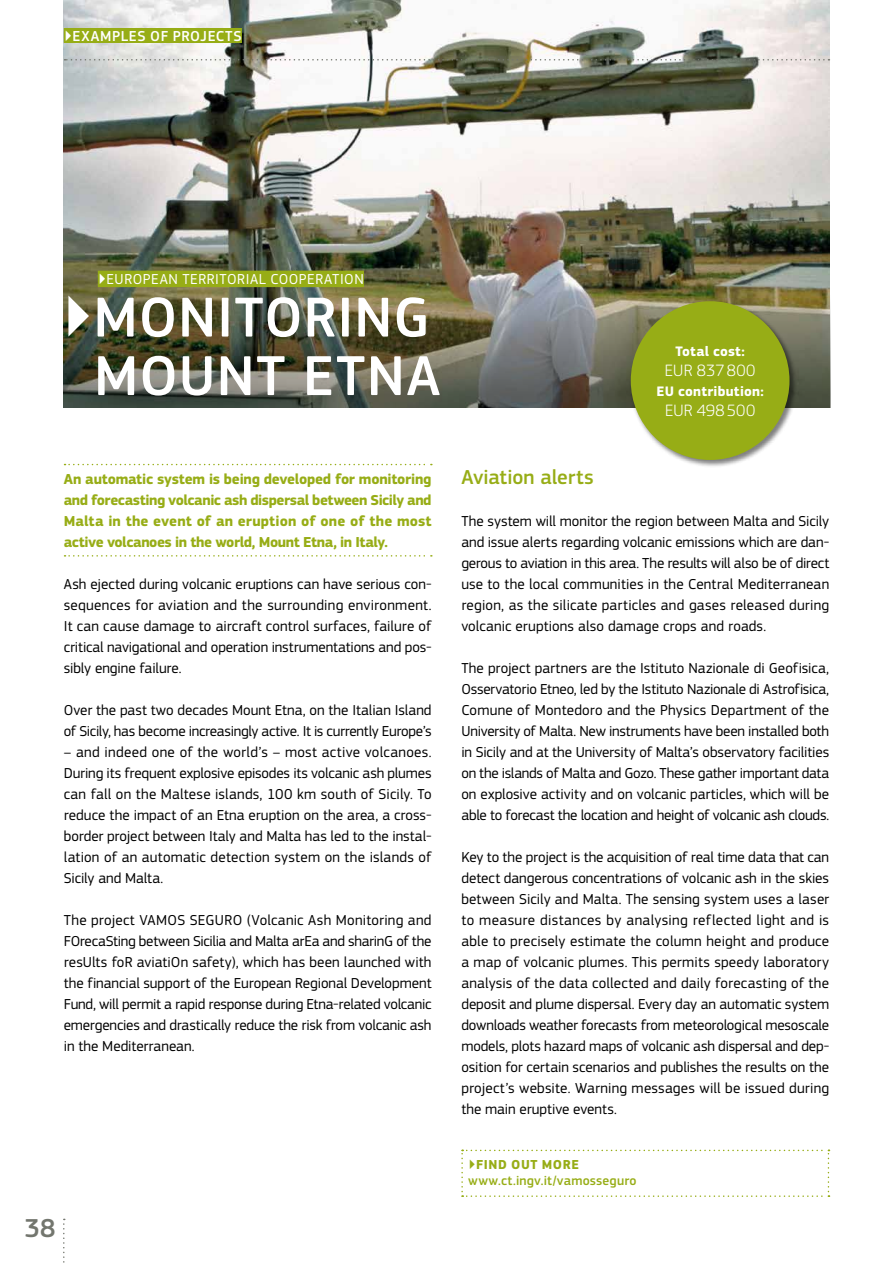
<style>
.page{position:relative;width:893px;height:1263px;background:#fff}
.page>*{position:absolute;margin:0;border:0;box-sizing:border-box;transform-origin:0 0}
.t1{font:500 58.5px/58.5px "EC Square Sans Pro";letter-spacing:.015em;color:#fff;text-align:center}
.t2{font:500 27px "EC Square Sans Pro";color:#73766e}
.t3{font:500 21px "EC Square Sans Pro";color:#97ad16}
.t4{font:300 17.1px "EC Square Sans Pro";letter-spacing:.015em;color:#fff}
.t5{font:15px/21px "EC Square Sans Pro";color:#000;text-align:justify}
.t6{font:700 15px/21px "EC Square Sans Pro";letter-spacing:-.025em;color:#97ad16;text-align:justify}
.t7{font:15px "EC Square Sans Pro";letter-spacing:.035em;color:#fff}
.t8{font:500 15px "EC Square Sans Pro";letter-spacing:.04em;color:#fff}
.t9{font:700 14.25px "EC Square Sans Pro";letter-spacing:.015em;color:#fff}
.t10{font:500 13.5px "EC Square Sans Pro";letter-spacing:.015em;color:#97ad16}
.t11{font:700 13.5px "EC Square Sans Pro";letter-spacing:.045em;color:#97ad16}
</style>
<div class="page">
<img style="left:64px;top:0;width:767px;height:407px">
<svg style="left:461px;top:1150px;width:368px;height:47px"></svg>
<div style="left:629px;top:300px;width:168px;height:167px;background:#000;opacity:.5"></div>
<div style="left:631px;top:301px;width:158px;height:159px;background:#97ad16;border-radius:50%"></div>
<svg style="left:65px;top:464px;width:367px;height:1px"></svg>
<svg style="left:65px;top:555px;width:367px;height:2px"></svg>
<div style="left:98px;top:271px;width:266px;height:16px;background:#97ad16"></div>
<svg style="left:63px;top:1219px;width:2px;height:44px"></svg>
<svg style="left:65px;top:59px;width:764px;height:2px"></svg>
<div style="left:64px;top:28px;width:178px;height:15px;background:#97ad16"></div>
<p class="t8" style="left:64px;top:27px;width:179px">▶EXAMPLES OF PROJECTS</p>
<p class="t7" style="left:98px;top:270px;width:267px">▶EUROPEAN TERRITORIAL COOPERATION</p>
<h1 class="t1" style="left:60px;top:289px;width:382px">▶MONITORING<br>MOUNT ETNA</h1>
<p class="t6" style="left:64px;top:469px;width:369px">An automatic system is being developed for monitoring and forecasting volcanic ash dispersal between Sicily and Malta in the event of an eruption of one of the most active volcanoes in the world, Mount Etna, in Italy.</p>
<p class="t5" style="left:64px;top:573px;width:369px">Ash ejected during volcanic eruptions can have serious con&shy;sequences for aviation and the surrounding environment.<br>It can cause damage to aircraft control surfaces, failure of critical navigational and operation instrumentations and pos&shy;sibly engine failure.</p>
<p class="t5" style="left:64px;top:699px;width:369px">Over the past two decades Mount Etna, on the Italian Island of Sicily, has become increasingly active. It is currently Europe’s</p>
<p class="t5" style="left:64px;top:741px;width:369px">– and indeed one of the world’s – most active volcanoes.<br>During its frequent explosive episodes its volcanic ash plumes can fall on the Maltese islands, 100 km south of Sicily. To reduce the impact of an Etna eruption on the area, a cross&shy;border project between Italy and Malta has led to the instal&shy;lation of an automatic detection system on the islands of Sicily and Malta.</p>
<p class="t5" style="left:64px;top:909px;width:369px">The project VAMOS SEGURO (Volcanic Ash Monitoring and FOrecaSting between Sicilia and Malta arEa and sharinG of the resUlts foR aviatiOn safety), which has been launched with the financial support of the European Regional Development Fund, will permit a rapid response during Etna-related volcanic emergencies and drastically reduce the risk from volcanic ash in the Mediterranean.</p>
<h2 class="t2" style="left:25px;top:1212px;width:32px">38</h2>
<p class="t9" style="left:675px;top:343px;width:71px">Total cost:</p>
<p class="t4" style="left:665px;top:360px;width:92px">EUR 837800</p>
<p class="t9" style="left:656px;top:383px;width:109px">EU contribution:</p>
<p class="t4" style="left:665px;top:400px;width:92px">EUR 498500</p>
<h3 class="t3" style="left:461px;top:464px;width:134px">Aviation alerts</h3>
<p class="t5" style="left:461px;top:510px;width:369px">The system will monitor the region between Malta and Sicily and issue alerts regarding volcanic emissions which are dan&shy;gerous to aviation in this area. The results will also be of direct use to the local communities in the Central Mediterranean region, as the silicate particles and gases released during volcanic eruptions also damage crops and roads.</p>
<p class="t5" style="left:461px;top:657px;width:369px">The project partners are the Istituto Nazionale di Geofisica, Osservatorio Etneo, led by the Istituto Nazionale di Astrofisica, Comune of Montedoro and the Physics Department of the University of Malta. New instruments have been installed both in Sicily and at the University of Malta’s observatory facilities on the islands of Malta and Gozo. These gather important data on explosive activity and on volcanic particles, which will be able to forecast the location and height of volcanic ash clouds.</p>
<p class="t5" style="left:461px;top:846px;width:369px">Key to the project is the acquisition of real time data that can detect dangerous concentrations of volcanic ash in the skies between Sicily and Malta. The sensing system uses a laser to measure distances by analysing reflected light and is able to precisely estimate the column height and produce a map of volcanic plumes. This permits speedy laboratory analysis of the data collected and daily forecasting of the deposit and plume dispersal. Every day an automatic system downloads weather forecasts from meteorological mesoscale models, plots hazard maps of volcanic ash dispersal and dep&shy;osition for certain scenarios and publishes the results on the project’s website. Warning messages will be issued during the main eruptive events.</p>
<p class="t11" style="left:468px;top:1156px;width:112px">▶FIND OUT MORE</p>
<p class="t10" style="left:468px;top:1173px;width:170px">www.ct.ingv.it/vamosseguro</p>
</div>
